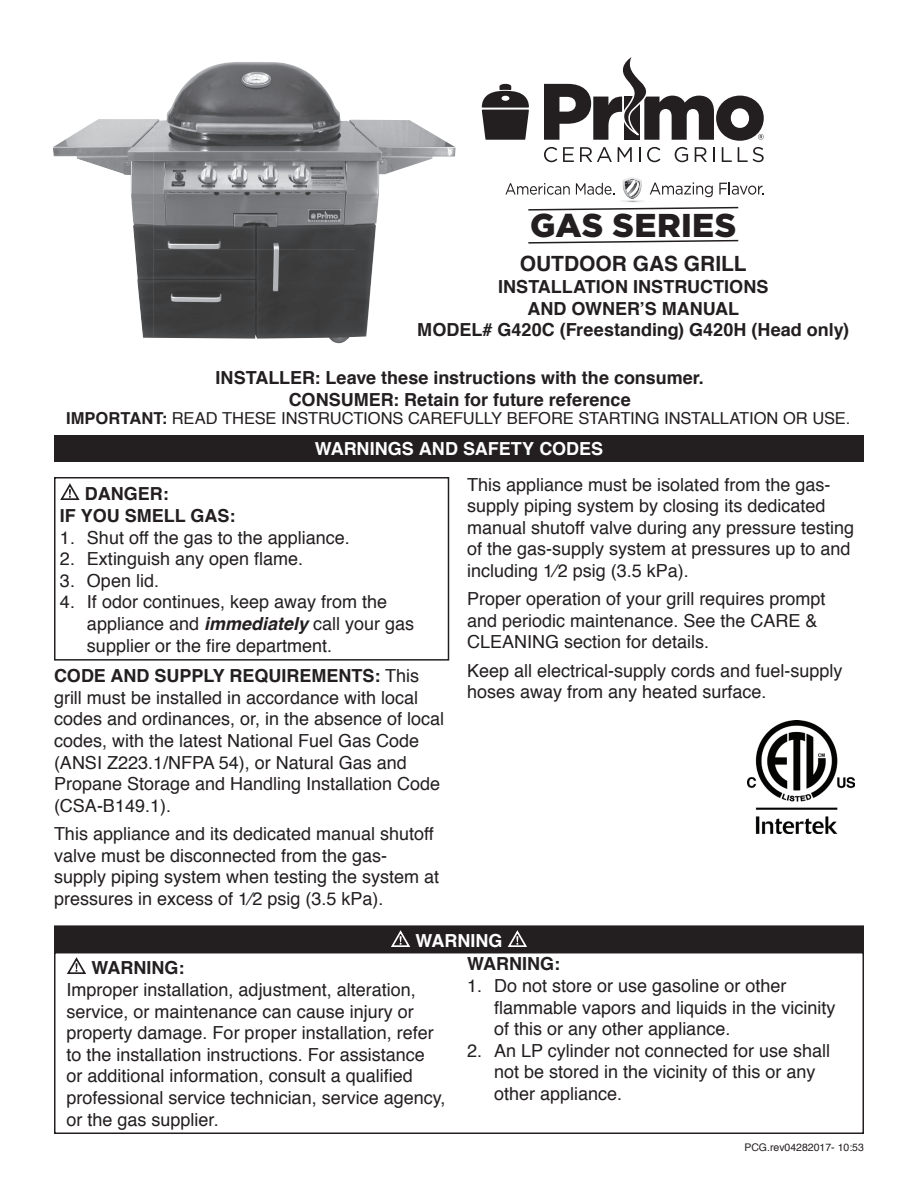
<style>
.page{position:relative;width:918px;height:1188px;background:#fff}
.page>*{position:absolute;margin:0;border:0;box-sizing:border-box;transform-origin:0 0}
.t1{font:900 33px "Gotham";letter-spacing:.01em;color:#231f20}
.t2{font:700 21px "Helvetica";color:#231f20}
.t3{font:18px/21.6px "Helvetica";color:#231f20}
.t4{font:700 18px/21.6px "Helvetica";color:#231f20;text-align:center}
.t5{font:700 18px "Helvetica";color:#fff}
.t6{font:16.5px "Helvetica";letter-spacing:-.005em;color:#231f20}
.t7{font:10.5px "Helvetica";color:#231f20}
.s1{font-weight:700}
.s2{font-weight:700;font-style:italic}
</style>
<div class="page">
<svg style="left:67px;top:957px;width:19px;height:17px"></svg>
<div style="left:55px;top:926px;width:808px;height:25px;background:#231f20"></div>
<svg style="left:391px;top:930px;width:19px;height:17px"></svg>
<svg style="left:508px;top:930px;width:19px;height:17px"></svg>
<div style="left:54px;top:925px;width:810px;height:27px;border:2px solid #231f20"></div>
<div style="left:54px;top:952px;width:810px;height:182px;border:2px solid #231f20"></div>
<svg style="left:544px;top:147px;width:13px;height:15px"></svg>
<svg style="left:563px;top:147px;width:11px;height:15px"></svg>
<svg style="left:580px;top:147px;width:32px;height:15px"></svg>
<svg style="left:618px;top:147px;width:14px;height:15px"></svg>
<svg style="left:639px;top:147px;width:2px;height:15px"></svg>
<svg style="left:647px;top:147px;width:13px;height:15px"></svg>
<svg style="left:675px;top:147px;width:13px;height:15px"></svg>
<svg style="left:695px;top:147px;width:12px;height:15px"></svg>
<svg style="left:713px;top:147px;width:2px;height:15px"></svg>
<svg style="left:722px;top:147px;width:10px;height:15px"></svg>
<svg style="left:738px;top:147px;width:26px;height:15px"></svg>
<svg style="left:544px;top:57px;width:220px;height:84px"></svg>
<svg style="left:482px;top:84px;width:47px;height:56px"></svg>
<img style="left:154px;top:62px;width:201px;height:281px">
<img style="left:53px;top:119px;width:101px;height:83px">
<img style="left:355px;top:120px;width:101px;height:83px">
<img style="left:131px;top:202px;width:23px;height:136px">
<img style="left:355px;top:202px;width:23px;height:135px">
<svg style="left:505px;top:177px;width:259px;height:34px"></svg>
<svg style="left:528px;top:239px;width:211px;height:5px"></svg>
<svg style="left:60px;top:483px;width:20px;height:17px"></svg>
<div style="left:54px;top:477px;width:395px;height:184px;border:2px solid #231f20"></div>
<div style="left:54px;top:436px;width:810px;height:26px;background:#231f20"></div>
<img style="left:748px;top:721px;width:107px;height:112px">
<h1 class="t1" style="left:530px;top:203px;width:208px">GAS SERIES</h1>
<p class="t2" style="left:520px;top:247px;width:229px">OUTDOOR GAS GRILL</p>
<p class="t4" style="left:417px;top:276px;width:434px">INSTALLATION INSTRUCTIONS<br>AND OWNER’S MANUAL<br>MODEL# G420C (Freestanding) G420H (Head only)</p>
<p class="t4" style="left:216px;top:367px;width:490px">INSTALLER: Leave these instructions with the consumer.<br>CONSUMER: Retain for future reference</p>
<p class="t6" style="left:66px;top:406px;width:786px"><span class="s1">IMPORTANT:</span> READ THESE INSTRUCTIONS CAREFULLY BEFORE STARTING INSTALLATION OR USE.</p>
<p class="t5" style="left:315px;top:434px;width:290px">WARNINGS AND SAFETY CODES</p>
<p class="t4" style="left:60px;top:484px;width:177px;text-align:left;text-indent:25px">DANGER:<br>IF YOU SMELL GAS:</p>
<p class="t3" style="left:60px;top:527px;width:291px">1. Shut off the gas to the appliance.</p>
<p class="t3" style="left:60px;top:549px;width:245px">2. Extinguish any open flame.</p>
<p class="t3" style="left:60px;top:570px;width:101px">3. Open lid.</p>
<p class="t3" style="left:87px;top:592px;width:329px;text-indent:-27px">4. If odor continues, keep away from the appliance and <span class="s2">immediately</span> call your gas supplier or the fire department.</p>
<p class="t3" style="left:54px;top:666px;width:392px"><span class="s1">CODE AND SUPPLY REQUIREMENTS:</span> This grill must be installed in accordance with local codes and ordinances, or, in the absence of local codes, with the latest National Fuel Gas Code (ANSI Z223.1/NFPA 54), or Natural Gas and Propane Storage and Handling Installation Code (CSA-B149.1).</p>
<p class="t3" style="left:54px;top:824px;width:387px">This appliance and its dedicated manual shutoff valve must be disconnected from the gas&shy;supply piping system when testing the system at pressures in excess of 1⁄2 psig (3.5 kPa).</p>
<p class="t3" style="left:467px;top:474px;width:388px">This appliance must be isolated from the gas&shy;supply piping system by closing its dedicated manual shutoff valve during any pressure testing of the gas-supply system at pressures up to and including 1⁄2 psig (3.5 kPa).</p>
<p class="t3" style="left:467px;top:589px;width:360px">Proper operation of your grill requires prompt and periodic maintenance. See the CARE &amp;<br>CLEANING section for details.</p>
<p class="t3" style="left:467px;top:660px;width:377px">Keep all electrical-supply cords and fuel-supply hoses away from any heated surface.</p>
<p class="t5" style="left:416px;top:927px;width:88px">WARNING</p>
<p class="t4" style="left:91px;top:958px;width:94px">WARNING:</p>
<p class="t3" style="left:67px;top:979px;width:380px">Improper installation, adjustment, alteration, service, or maintenance can cause injury or property damage. For proper installation, refer to the installation instructions. For assistance<br>or additional information, consult a qualified professional service technician, service agency, or the gas supplier.</p>
<p class="t4" style="left:467px;top:954px;width:94px">WARNING:</p>
<p class="t3" style="left:494px;top:976px;width:343px;text-indent:-27px">1. Do not store or use gasoline or other flammable vapors and liquids in the vicinity of this or any other appliance.</p>
<p class="t3" style="left:494px;top:1040px;width:337px;text-indent:-27px">2. An LP cylinder not connected for use shall not be stored in the vicinity of this or any other appliance.</p>
<p class="t7" style="left:744px;top:1140px;width:121px">PCG.rev04282017- 10:53</p>
</div>
